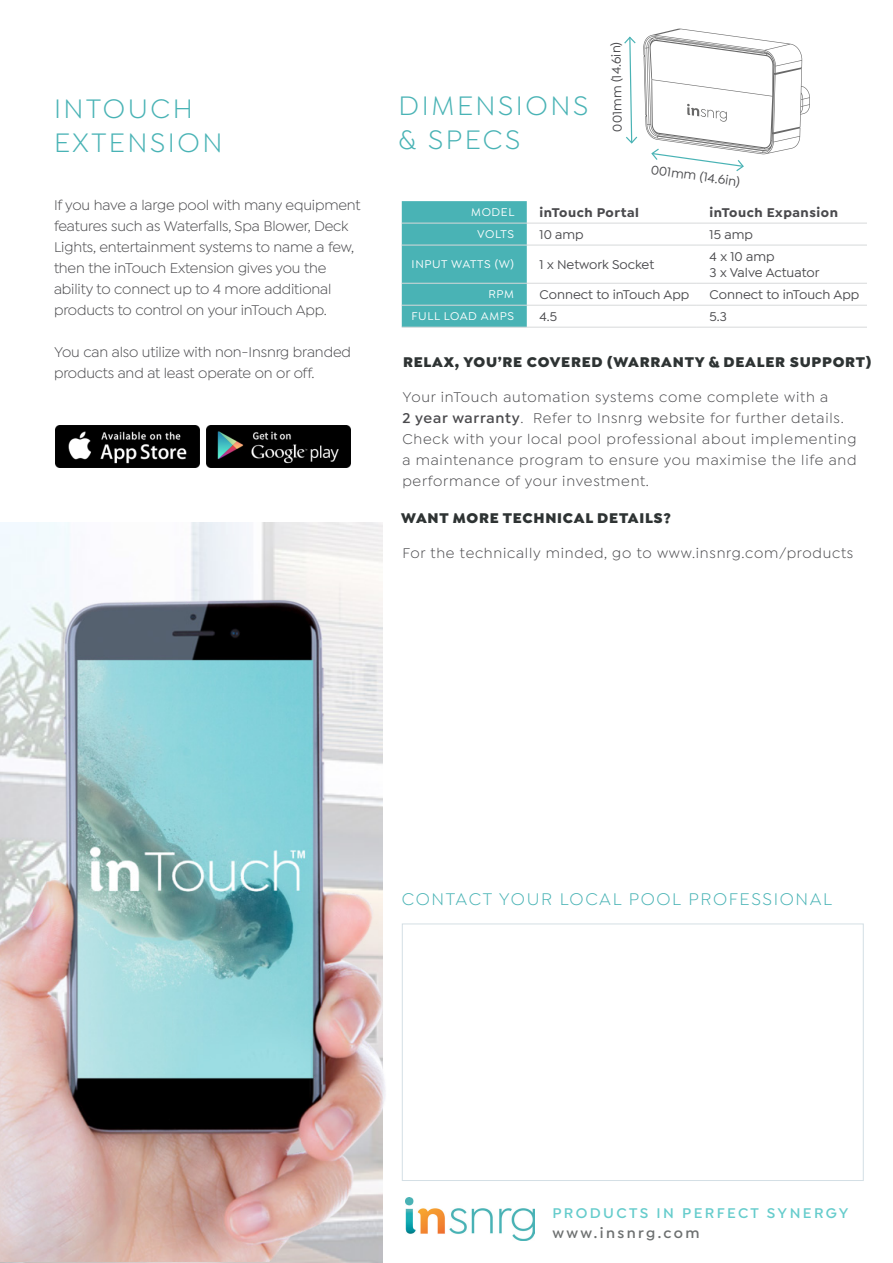
<style>
.page{position:relative;width:893px;height:1263px;background:#fff}
.page>*{position:absolute;margin:0;border:0;box-sizing:border-box;transform-origin:0 0}
.t1{font:28.5px/34.2px "Isidora Sans";letter-spacing:.09em;color:#49b3b5}
.t2{font:18px "Isidora Sans";letter-spacing:.09em;color:#49b3b5}
.t3{font:15px/21px "Isidora Sans";letter-spacing:-.01em;color:#4a4a4d}
.t4{font:15px/21px "Isidora Sans";letter-spacing:.05em;color:#4a4a4d}
.t5{font:900 15px "Isidora Sans";letter-spacing:.05em;color:#2e3333}
.t6{font:600 15px "Isidora Sans";letter-spacing:.16em;color:#6cc}
.t7{font:600 15px "Isidora Sans";letter-spacing:.16em;color:#6d7070}
.t8{font:500 13.5px/16.2px "Isidora Sans";color:#4a4a4d}
.t9{font:700 13.5px "Isidora Sans";letter-spacing:.04em;color:#4a4a4d}
.t10{font:500 12px "Isidora Sans";letter-spacing:.05em;color:#fff}
.s1{font-weight:600}
</style>
<div class="page">
<img style="left:0;top:522px;width:382px;height:741px">
<img style="left:0;top:594px;width:386px;height:668px">
<img style="left:406px;top:1197px;width:129px;height:44px">
<svg style="left:402px;top:923px;width:462px;height:258px"></svg>
<svg style="left:624px;top:29px;width:186px;height:142px"></svg>
<div style="left:402px;top:201px;width:125px;height:126px;background:#49b3b5"></div>
<hr style="left:402px;top:223px;width:125px;height:1px;background:#d7d9da">
<hr style="left:527px;top:223px;width:170px;height:1px;background:#d7d9da">
<hr style="left:697px;top:223px;width:170px;height:1px;background:#d7d9da">
<hr style="left:402px;top:245px;width:125px;height:1px;background:#d7d9da">
<hr style="left:527px;top:245px;width:170px;height:1px;background:#d7d9da">
<hr style="left:697px;top:245px;width:170px;height:1px;background:#d7d9da">
<hr style="left:402px;top:283px;width:125px;height:1px;background:#d7d9da">
<hr style="left:527px;top:283px;width:170px;height:1px;background:#d7d9da">
<hr style="left:697px;top:283px;width:170px;height:1px;background:#d7d9da">
<hr style="left:402px;top:305px;width:125px;height:1px;background:#d7d9da">
<hr style="left:527px;top:305px;width:170px;height:1px;background:#d7d9da">
<hr style="left:697px;top:305px;width:170px;height:1px;background:#d7d9da">
<hr style="left:402px;top:327px;width:125px;height:1px;background:#d7d9da">
<hr style="left:527px;top:327px;width:170px;height:1px;background:#d7d9da">
<hr style="left:697px;top:327px;width:170px;height:1px;background:#d7d9da">
<img style="left:55px;top:425px;width:144px;height:43px">
<img style="left:206px;top:425px;width:144px;height:43px">
<h1 class="t1" style="left:54px;top:91px;width:170px">INTOUCH<br>EXTENSION</h1>
<p class="t3" style="left:54px;top:194px;width:308px">If you have a large pool with many equipment features such as Waterfalls, Spa Blower, Deck Lights, entertainment systems to name a few, then the inTouch Extension gives you the ability to connect up to 4 more additional products to control on your inTouch App.</p>
<p class="t3" style="left:54px;top:341px;width:298px">You can also utilize with non-Insnrg branded products and at least operate on or off.</p>
<h1 class="t1" style="left:399px;top:88px;width:191px">DIMENSIONS &amp; SPECS</h1>
<p class="t8" style="left:609px;top:132px;width:91px;rotate:-91deg">001mm (14.6in)</p>
<p class="t8" style="left:652px;top:161px;width:91px;rotate:8deg">001mm (14.6in)</p>
<p class="t10" style="left:471px;top:205px;width:45px">MODEL</p>
<p class="t9" style="left:540px;top:204px;width:101px">inTouch Portal</p>
<p class="t9" style="left:710px;top:204px;width:130px">inTouch Expansion</p>
<p class="t10" style="left:477px;top:227px;width:38px">VOLTS</p>
<p class="t8" style="left:540px;top:226px;width:46px">10 amp</p>
<p class="t8" style="left:710px;top:226px;width:45px">15 amp</p>
<p class="t10" style="left:412px;top:258px;width:104px">INPUT WATTS (W)</p>
<p class="t8" style="left:540px;top:256px;width:116px">1 x Network Socket</p>
<p class="t8" style="left:710px;top:248px;width:111px">4 x 10 amp<br>3 x Valve Actuator</p>
<p class="t10" style="left:489px;top:288px;width:27px">RPM</p>
<p class="t8" style="left:540px;top:286px;width:151px">Connect to inTouch App</p>
<p class="t8" style="left:710px;top:286px;width:151px">Connect to inTouch App</p>
<p class="t10" style="left:412px;top:310px;width:104px">FULL LOAD AMPS</p>
<p class="t8" style="left:540px;top:308px;width:19px">4.5</p>
<p class="t8" style="left:710px;top:308px;width:19px">5.3</p>
<p class="t5" style="left:403px;top:353px;width:470px">RELAX, YOU’RE COVERED (WARRANTY &amp; DEALER SUPPORT)</p>
<p class="t4" style="left:402px;top:386px;width:456px">Your inTouch automation systems come complete with a<br><span class="s1">2 year warranty</span>. Refer to Insnrg website for further details.<br>Check with your local pool professional about implementing a maintenance program to ensure you maximise the life and performance of your investment.</p>
<p class="t5" style="left:401px;top:509px;width:271px">WANT MORE TECHNICAL DETAILS?</p>
<p class="t4" style="left:402px;top:542px;width:452px">For the technically minded, go to www.insnrg.com/products</p>
<p class="t2" style="left:402px;top:889px;width:432px">CONTACT YOUR LOCAL POOL PROFESSIONAL</p>
<p class="t6" style="left:552px;top:1205px;width:298px">PRODUCTS IN PERFECT SYNERGY</p>
<p class="t7" style="left:552px;top:1224px;width:149px">www.insnrg.com</p>
</div>
